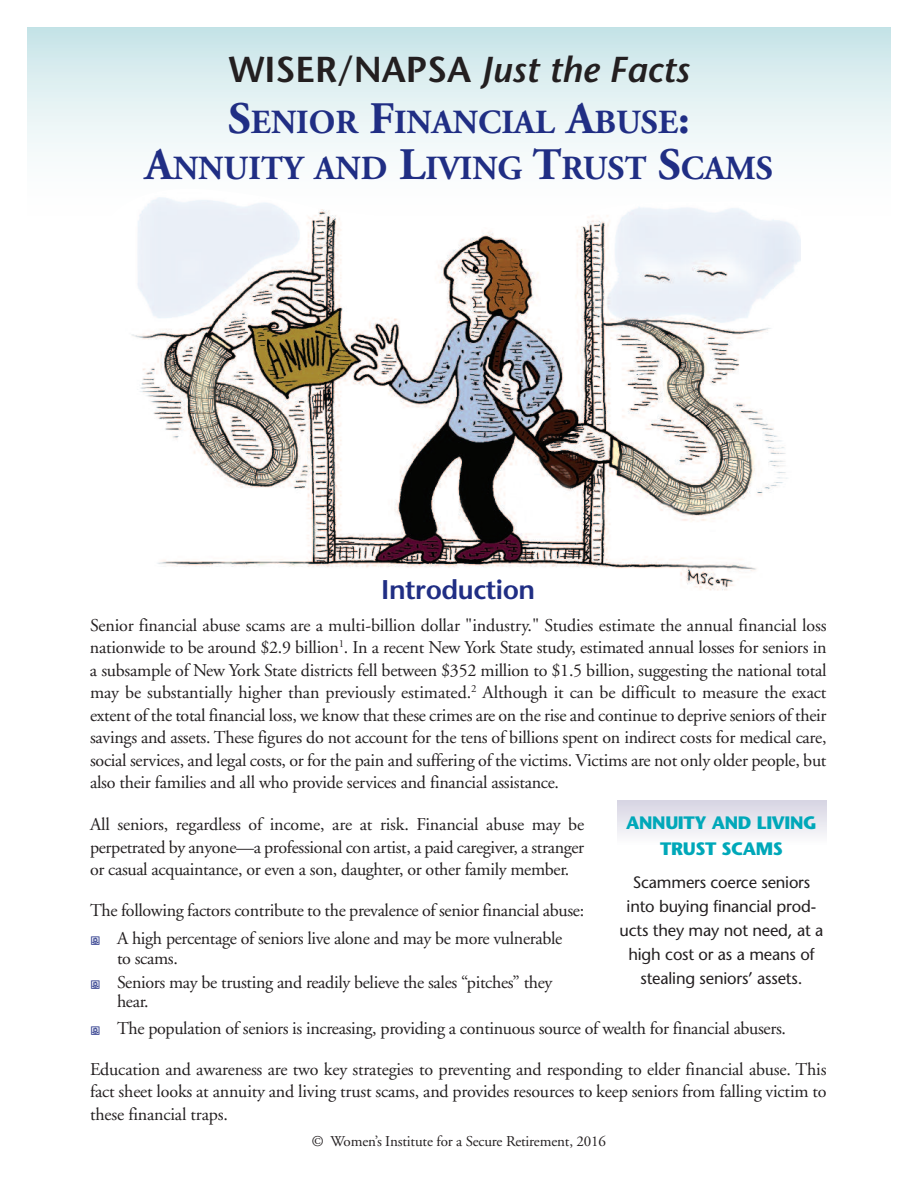
<style>
.page{position:relative;width:918px;height:1188px;background:#fff}
.page>*{position:absolute;margin:0;border:0;box-sizing:border-box;transform-origin:0 0}
.t1{font:italic 600 36px "Stone Sans";color:#231f20}
.t2{font:700 33.75px/46.5px "Adobe Garamond";color:#202e84;text-align:center}
.t3{font:600 27px "Stone Sans";letter-spacing:-.015em;color:#202e84}
.t4{font:18px/22.5px "Adobe Garamond";letter-spacing:-.02em;color:#231f20;text-align:justify}
.t5{font:700 18px/25.5px "Stone Sans";letter-spacing:-.02em;color:#00a8b9;text-align:center}
.t6{font:16.5px/24px "Stone Sans";letter-spacing:-.01em;color:#231f20;text-align:center}
.t7{font:15px "Adobe Garamond";letter-spacing:-.01em;color:#231f20}
.s1{font-style:normal}
.s2{font-size:45px}
.s3{font-family:"Botanical";font-size:10.5px;color:#202e84}
</style>
<div class="page">
<div style="left:27px;top:27px;width:864px;height:191px;background:linear-gradient(to bottom,#cbe6e9,#fff)"></div>
<img style="left:96px;top:188px;width:704px;height:403px">
<div style="left:617px;top:801px;width:209px;height:43px;background:linear-gradient(to bottom,#d7d5e3,#fcfdfd)"></div>
<h1 class="t1" style="left:229px;top:55px;width:462px"><span class="s1">WISER/NAPSA</span> Just the Facts</h1>
<h2 class="t2" style="left:145px;top:102px;width:630px"><span class="s2">S</span>ENIOR <span class="s2">F</span>INANCIAL <span class="s2">A</span>BUSE<span class="s2">:<br>A</span>NNUITY AND <span class="s2">L</span>IVING <span class="s2">T</span>RUST <span class="s2">S</span>CAMS</h2>
<h3 class="t3" style="left:381px;top:579px;width:156px">Introduction</h3>
<p class="t4" style="left:90px;top:615px;width:738px">Senior financial abuse scams are a multi-billion dollar "industry." Studies estimate the annual financial loss nationwide to be around $2.9 billion<sup>1</sup>. In a recent New York State study, estimated annual losses for seniors in a subsample of New York State districts fell between $352 million to $1.5 billion, suggesting the national total may be substantially higher than previously estimated.<sup>2</sup> Although it can be difficult to measure the exact extent of the total financial loss, we know that these crimes are on the rise and continue to deprive seniors of their savings and assets. These figures do not account for the tens of billions spent on indirect costs for medical care, social services, and legal costs, or for the pain and suffering of the victims. Victims are not only older people, but also their families and all who provide services and financial assistance.</p>
<p class="t4" style="left:90px;top:815px;width:496px">All seniors, regardless of income, are at risk. Financial abuse may be perpetrated by anyone—a professional con artist, a paid caregiver, a stranger or casual acquaintance, or even a son, daughter, or other family member.</p>
<p class="t4" style="left:90px;top:897px;width:496px;line-height:28.5px">The following factors contribute to the prevalence of senior financial abuse:<br><span class="s3">M</span> A high percentage of seniors live alone and may be more vulnerable</p>
<p class="t4" style="left:90px;top:947px;width:464px;line-height:24px;text-indent:27px">to scams.<br><span class="s3">M</span> Seniors may be trusting and readily believe the sales “pitches” they</p>
<p class="t4" style="left:90px;top:989px;width:698px;line-height:27px;text-indent:27px">hear.<br><span class="s3">M</span> The population of seniors is increasing, providing a continuous source of wealth for financial abusers.</p>
<p class="t4" style="left:90px;top:1059px;width:738px">Education and awareness are two key strategies to preventing and responding to elder financial abuse. This fact sheet looks at annuity and living trust scams, and provides resources to keep seniors from falling victim to these financial traps.</p>
<p class="t5" style="left:626px;top:812px;width:192px">ANNUITY AND LIVING<br>TRUST SCAMS</p>
<p class="t6" style="left:620px;top:872px;width:205px">Scammers coerce seniors into buying financial prod&shy;ucts they may not need, at a high cost or as a means of stealing seniors’ assets.</p>
<p class="t7" style="left:312px;top:1135px;width:296px">© Women’s Institute for a Secure Retirement, 2016</p>
</div>
